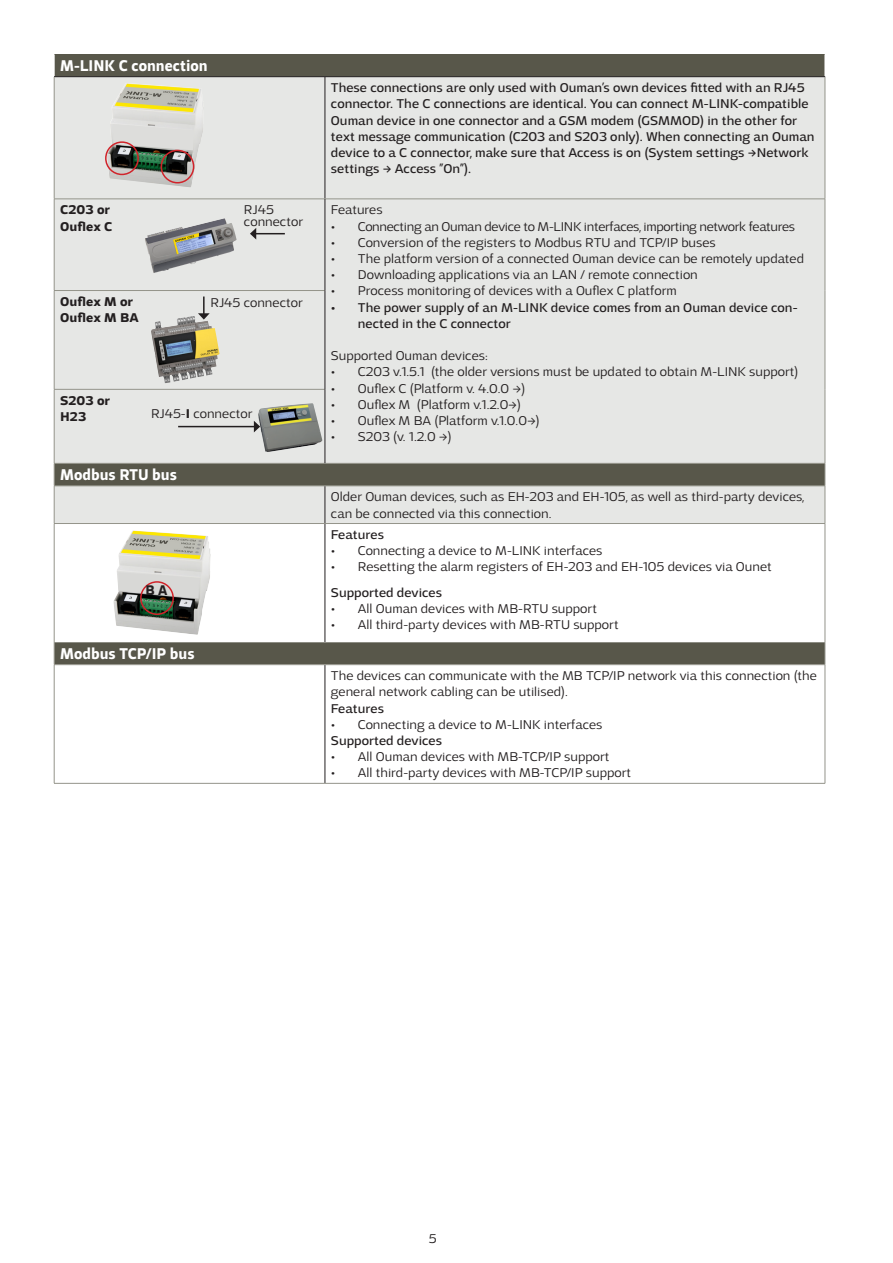
<style>
.page{position:relative;width:893px;height:1263px;background:#fff}
.page>*{position:absolute;margin:0;border:0;box-sizing:border-box;transform-origin:0 0}
.t1{font:700 16.5px "Adria Grotesk";color:#fff;scale:.91 1}
.t2{font:700 14.85px "Adria Grotesk";color:#231f20;scale:.91 1}
.Väliotsikko_suomi{font:300 13.5px/16.2px "Adria Grotesk";color:#231f20}
.t3{font:13.5px/16.2px "Adria Grotesk";color:#231f20}
.Väliotsikko_suomi-2{font:300 13.5px "Adria Grotesk";letter-spacing:-.025em;color:#231f20}
.Väliotsikko_suomi-3{font:700 13.5px/16.2px "Adria Grotesk";color:#231f20}
.s1{font-weight:700}
</style>
<div class="page">
<div style="left:54px;top:54px;width:771px;height:23px;background:#58574a"></div>
<div style="left:55px;top:77px;width:770px;height:122px;background:#e6e7e5"></div>
<div style="left:55px;top:200px;width:770px;height:263px;background:#e6e7e5"></div>
<svg style="left:55px;top:464px;width:770px;height:59px;background:#b0b1aa"></svg>
<svg style="left:55px;top:524px;width:770px;height:259px"></svg>
<hr style="left:325px;top:486px;width:1px;height:37px;background:#231f20">
<hr style="left:325px;top:524px;width:1px;height:118px;background:#231f20">
<hr style="left:325px;top:77px;width:1px;height:122px;background:#231f20">
<svg style="left:54px;top:54px;width:1px;height:22px"></svg>
<hr style="left:54px;top:76px;width:91px;height:1px;background:#231f20">
<hr style="left:145px;top:76px;width:180px;height:1px;background:#231f20">
<hr style="left:325px;top:76px;width:500px;height:1px;background:#231f20">
<hr style="left:325px;top:665px;width:1px;height:118px;background:#231f20">
<hr style="left:54px;top:77px;width:1px;height:122px;background:#94948a">
<hr style="left:825px;top:77px;width:1px;height:122px;background:#94948a">
<hr style="left:54px;top:199px;width:91px;height:1px;background:#94948a">
<hr style="left:54px;top:199px;width:1px;height:91px;background:#94948a">
<hr style="left:145px;top:199px;width:180px;height:1px;background:#94948a">
<hr style="left:325px;top:199px;width:500px;height:1px;background:#94948a">
<hr style="left:825px;top:199px;width:1px;height:91px;background:#94948a">
<hr style="left:825px;top:290px;width:1px;height:99px;background:#94948a">
<hr style="left:825px;top:389px;width:1px;height:74px;background:#94948a">
<hr style="left:54px;top:290px;width:91px;height:1px;background:#94948a">
<hr style="left:54px;top:291px;width:1px;height:98px;background:#94948a">
<hr style="left:145px;top:290px;width:180px;height:1px;background:#94948a">
<hr style="left:54px;top:389px;width:91px;height:1px;background:#94948a">
<hr style="left:54px;top:389px;width:1px;height:74px;background:#94948a">
<hr style="left:145px;top:389px;width:180px;height:1px;background:#94948a">
<hr style="left:54px;top:463px;width:91px;height:1px;background:#94948a">
<svg style="left:54px;top:464px;width:1px;height:22px"></svg>
<hr style="left:145px;top:463px;width:180px;height:1px;background:#94948a">
<hr style="left:325px;top:463px;width:500px;height:1px;background:#94948a">
<svg style="left:825px;top:463px;width:1px;height:23px"></svg>
<hr style="left:54px;top:486px;width:91px;height:1px;background:#94948a">
<hr style="left:54px;top:486px;width:1px;height:37px;background:#94948a">
<hr style="left:145px;top:486px;width:180px;height:1px;background:#94948a">
<hr style="left:325px;top:486px;width:500px;height:1px;background:#94948a">
<hr style="left:825px;top:486px;width:1px;height:37px;background:#94948a">
<hr style="left:54px;top:523px;width:91px;height:1px;background:#94948a">
<hr style="left:54px;top:524px;width:1px;height:118px;background:#94948a">
<hr style="left:145px;top:523px;width:180px;height:1px;background:#94948a">
<hr style="left:325px;top:523px;width:500px;height:1px;background:#94948a">
<hr style="left:825px;top:524px;width:1px;height:118px;background:#94948a">
<svg style="left:54px;top:642px;width:1px;height:22px"></svg>
<svg style="left:825px;top:642px;width:1px;height:22px"></svg>
<hr style="left:54px;top:664px;width:91px;height:1px;background:#94948a">
<hr style="left:54px;top:665px;width:1px;height:118px;background:#94948a">
<hr style="left:145px;top:664px;width:180px;height:1px;background:#94948a">
<hr style="left:325px;top:664px;width:500px;height:1px;background:#94948a">
<hr style="left:825px;top:665px;width:1px;height:118px;background:#94948a">
<hr style="left:54px;top:783px;width:91px;height:1px;background:#94948a">
<hr style="left:145px;top:783px;width:180px;height:1px;background:#94948a">
<hr style="left:325px;top:783px;width:500px;height:1px;background:#94948a">
<hr style="left:325px;top:199px;width:1px;height:91px;background:#231f20">
<hr style="left:325px;top:290px;width:1px;height:99px;background:#231f20">
<hr style="left:325px;top:389px;width:1px;height:74px;background:#231f20">
<img style="left:107px;top:83px;width:97px;height:104px">
<div style="left:161px;top:150px;width:33px;height:33px;border:2px solid #d1232a;border-radius:50%"></div>
<svg style="left:113px;top:124px;width:82px;height:26px;background:#d0cfcd"></svg>
<div style="left:105px;top:141px;width:34px;height:34px;border:2px solid #d1232a;border-radius:50%"></div>
<svg style="left:250px;top:228px;width:35px;height:12px"></svg>
<img style="left:151px;top:316px;width:69px;height:67px">
<svg style="left:198px;top:296px;width:12px;height:24px"></svg>
<img style="left:258px;top:403px;width:64px;height:49px">
<hr style="left:178px;top:426px;width:77px;height:1px;background:#231f20">
<svg style="left:254px;top:421px;width:6px;height:11px"></svg>
<img style="left:139px;top:203px;width:100px;height:70px">
<img style="left:114px;top:530px;width:97px;height:105px">
<svg style="left:118px;top:572px;width:81px;height:26px;background:#c8c6c4"></svg>
<div style="left:140px;top:581px;width:34px;height:34px;border:2px solid #d1232a;border-radius:50%"></div>
<p class="t1" style="left:60px;top:56px;width:164px">M-LINK C connection</p>
<p class="t3" style="left:331px;top:80px;width:485px">These connections are only used with Ouman’s own devices fitted with an RJ45 connector. The C connections are identical. You can connect M-LINK-compatible Ouman device in one connector and a GSM modem (GSMMOD) in the other for text message communication (C203 and S203 only). When connecting an Ouman device to a C connector, make sure that Access is on (System settings -&gt;Network settings -&gt; Access ”On”).</p>
<p class="Väliotsikko_suomi-3" style="left:60px;top:202px;width:54px">C203 or<br>Ouflex C</p>
<p class="Väliotsikko_suomi" style="left:244px;top:204px;width:61px;line-height:12px">RJ45 connector</p>
<p class="Väliotsikko_suomi" style="left:331px;top:202px;width:53px">Features</p>
<p class="Väliotsikko_suomi-2" style="left:331px;top:218px;width:466px">• Connecting an Ouman device to M-LINK interfaces, importing network features</p>
<p class="Väliotsikko_suomi" style="left:331px;top:234px;width:386px">• Conversion of the registers to Modbus RTU and TCP/IP buses</p>
<p class="Väliotsikko_suomi" style="left:331px;top:250px;width:475px">• The platform version of a connected Ouman device can be remotely updated</p>
<p class="Väliotsikko_suomi" style="left:331px;top:267px;width:368px">• Downloading applications via an LAN / remote connection</p>
<p class="Väliotsikko_suomi" style="left:331px;top:283px;width:347px">• Process monitoring of devices with a Ouflex C platform</p>
<p class="t3" style="left:358px;top:299px;width:441px;text-indent:-27px">• The power supply of an M-LINK device comes from an Ouman device con&shy;nected in the C connector</p>
<p class="Väliotsikko_suomi" style="left:331px;top:348px;width:158px">Supported Ouman devices:</p>
<p class="Väliotsikko_suomi" style="left:331px;top:364px;width:469px">• C203 v.1.5.1 (the older versions must be updated to obtain M-LINK support)</p>
<p class="Väliotsikko_suomi" style="left:331px;top:380px;width:196px">• Ouflex C (Platform v. 4.0.0 -&gt;)</p>
<p class="Väliotsikko_suomi" style="left:331px;top:396px;width:192px">• Ouflex M (Platform v.1.2.0-&gt;)</p>
<p class="Väliotsikko_suomi" style="left:331px;top:412px;width:210px">• Ouflex M BA (Platform v.1.0.0-&gt;)</p>
<p class="Väliotsikko_suomi" style="left:331px;top:429px;width:122px">• S203 (v. 1.2.0 -&gt;)</p>
<p class="Väliotsikko_suomi-3" style="left:60px;top:294px;width:75px">Ouflex M or</p>
<p class="Väliotsikko_suomi-3" style="left:60px;top:310px;width:80px">Ouflex M BA</p>
<p class="Väliotsikko_suomi" style="left:210px;top:294px;width:94px">RJ45 connector</p>
<p class="Väliotsikko_suomi-3" style="left:60px;top:392px;width:52px">S203 or<br>H23</p>
<p class="Väliotsikko_suomi" style="left:151px;top:406px;width:103px">RJ45-<span class="s1">I</span> connector</p>
<p class="t1" style="left:60px;top:465px;width:130px">Modbus RTU bus</p>
<p class="t2" style="left:145px;top:581px;width:26px">B A</p>
<p class="t1" style="left:60px;top:644px;width:149px">Modbus TCP/IP bus</p>
<p class="Väliotsikko_suomi" style="left:331px;top:489px;width:475px">Older Ouman devices, such as EH-203 and EH-105, as well as third-party devices, can be connected via this connection.</p>
<p class="t3" style="left:331px;top:526px;width:55px">Features</p>
<p class="Väliotsikko_suomi" style="left:331px;top:543px;width:273px">• Connecting a device to M-LINK interfaces</p>
<p class="Väliotsikko_suomi" style="left:331px;top:559px;width:442px">• Resetting the alarm registers of EH-203 and EH-105 devices via Ounet</p>
<p class="t3" style="left:331px;top:584px;width:113px">Supported devices</p>
<p class="Väliotsikko_suomi" style="left:331px;top:600px;width:268px">• All Ouman devices with MB-RTU support</p>
<p class="Väliotsikko_suomi" style="left:331px;top:616px;width:289px">• All third-party devices with MB-RTU support</p>
<p class="Väliotsikko_suomi" style="left:331px;top:667px;width:488px">The devices can communicate with the MB TCP/IP network via this connection (the general network cabling can be utilised).</p>
<p class="t3" style="left:331px;top:700px;width:55px">Features</p>
<p class="Väliotsikko_suomi" style="left:331px;top:716px;width:273px">• Connecting a device to M-LINK interfaces</p>
<p class="t3" style="left:331px;top:732px;width:113px">Supported devices</p>
<p class="Väliotsikko_suomi" style="left:331px;top:748px;width:280px">• All Ouman devices with MB-TCP/IP support</p>
<p class="Väliotsikko_suomi" style="left:331px;top:765px;width:302px">• All third-party devices with MB-TCP/IP support</p>
<p class="Väliotsikko_suomi" style="left:429px;top:1231px;width:9px">5</p>
</div>
